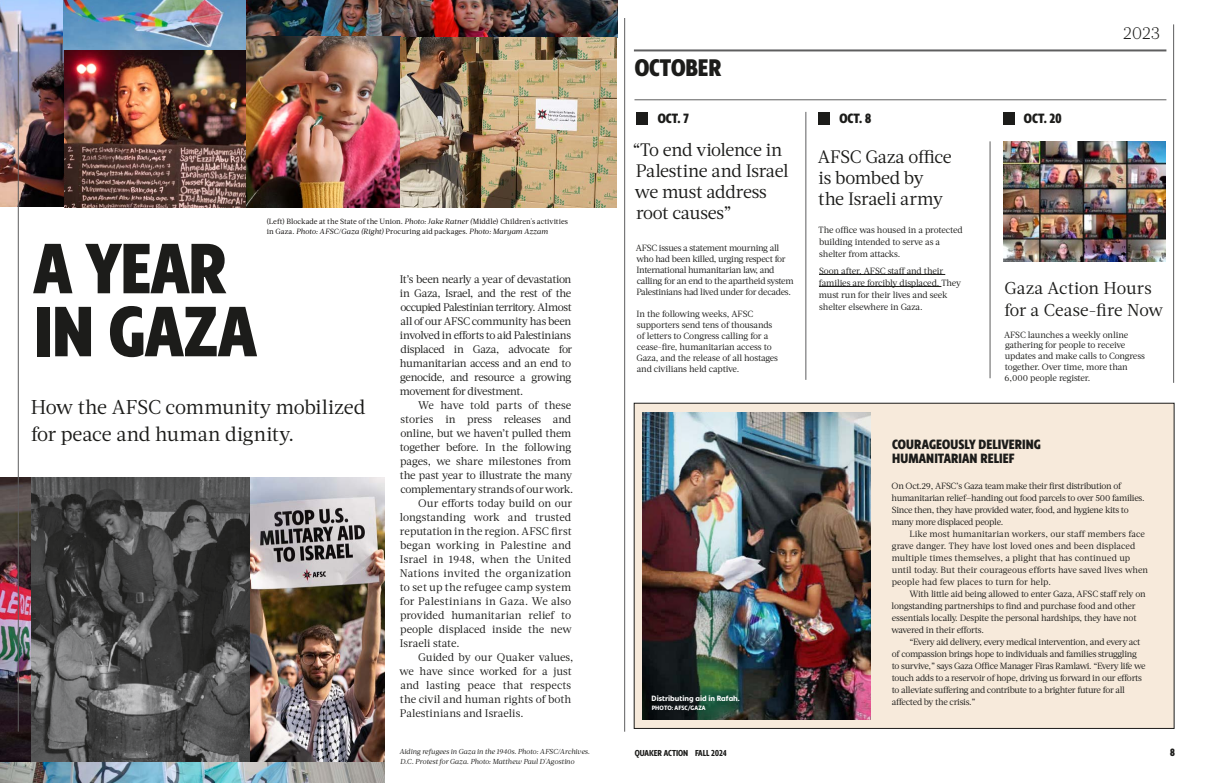
<style>
.page{position:relative;width:1206px;height:783px;background:#fff}
.page>*{position:absolute;margin:0;border:0;box-sizing:border-box;transform-origin:0 0}
.Body_Text{font:900 74px "Bonnie Condensed";letter-spacing:-.01em;color:#1c1c1a}
.Body_Text-2{font:900 25px "Bonnie Condensed";letter-spacing:-.005em;color:#1c1c1a}
.Body_Text-3{font:20px/26.4px "Acta";letter-spacing:-.005em;color:#1c1c1a}
.Body_Text-4{font:18px/21px "Acta";letter-spacing:-.015em;color:#1c1c1a}
.Body_Text-5{font:300 18px "Acta";color:#1c1c1a}
.Body_Text-6{font:17.2px/22px "Acta";color:#1c1c1a}
.Body_Text-7{font:900 14px "Bonnie Condensed";letter-spacing:.005em;color:#1c1c1a}
.Body_Text-8{font:11px/14px "Acta";letter-spacing:-.01em;color:#1c1c1a;text-align:justify}
.t1{font:900 11px "Bonnie Condensed";color:#1c1c1a}
.Body_Text-9{font:9px/12px "Acta";letter-spacing:-.025em;color:#1c1c1a}
.Body_Text-10{font:9px/12px "Acta";color:#1c1c1a}
.t2{font:700 9px "Bonnie Condensed";color:#1c1c1a}
.Body_Text-11{font:700 semi-condensed 8px "Bonnie";letter-spacing:.005em;color:#fff}
.Body_Text-12{font:7.5px/10px "Acta";color:#080504}
.Body_Text-13{font:italic 7.2px "Acta";letter-spacing:-.015em;color:#1c1c1a}
.Body_Text-14{font:700 semi-condensed 6.5px "Bonnie";letter-spacing:.005em;color:#fff}
.s1{font-style:italic}
</style>
<div class="page">
<div style="left:634px;top:403px;width:540px;height:325px;background:#f7eadb"></div>
<img style="left:30px;top:477px;width:220px;height:285px">
<img style="left:0;top:0;width:64px;height:207px">
<img style="left:250px;top:477px;width:135px;height:285px">
<img style="left:0;top:477px;width:30px;height:285px">
<img style="left:64px;top:49px;width:183px;height:158px">
<img style="left:63px;top:0;width:184px;height:49px">
<img style="left:246px;top:0;width:371px;height:38px">
<img style="left:247px;top:37px;width:153px;height:170px">
<img style="left:400px;top:38px;width:217px;height:169px">
<hr style="left:634px;top:49px;width:532px;height:2px;background:#5e5e5f">
<hr style="left:634px;top:100px;width:532px;height:1px;background:#5e5e5f">
<div style="left:636px;top:112px;width:12px;height:13px;background:#1c1c1a"></div>
<div style="left:1003px;top:112px;width:11px;height:13px;background:#1c1c1a"></div>
<div style="left:818px;top:112px;width:12px;height:13px;background:#1c1c1a"></div>
<hr style="left:806px;top:112px;width:1px;height:268px;background:#5e5e5f">
<hr style="left:990px;top:141px;width:1px;height:237px;background:#5e5e5f">
<hr style="left:1173px;top:24px;width:1px;height:359px;background:#5e5e5f">
<hr style="left:624px;top:18px;width:1px;height:714px;background:#5e5e5f">
<hr style="left:18px;top:24px;width:1px;height:708px;background:#5e5e5f">
<img style="left:1003px;top:141px;width:163px;height:120px">
<img style="left:643px;top:412px;width:227px;height:307px">
<hr style="left:819px;top:274px;width:126px;height:1px;background:#1c1c1a">
<hr style="left:819px;top:286px;width:122px;height:1px;background:#1c1c1a">
<img style="left:0;top:762px;width:385px;height:21px">
<p class="Body_Text-12" style="left:266px;top:216px;width:303px">(Left) Blockade at the State of the Union. <span class="s1">Photo: Jake Ratner (</span>Middle) Children's activities in Gaza. <span class="s1">Photo: AFSC/Gaza (Right)</span> Procuring aid packages. <span class="s1">Photo: Maryam Azzam</span></p>
<p class="Body_Text" style="left:33px;top:218px;width:194px">A YEAR</p>
<p class="Body_Text" style="left:34px;top:281px;width:224px">IN GAZA</p>
<p class="Body_Text-3" style="left:31px;top:394px;width:336px">How the AFSC community mobilized for peace and human dignity.</p>
<p class="Body_Text-8" style="left:400px;top:272px;width:174px">It’s been nearly a year of devastation in Gaza, Israel, and the rest of the occupied Palestinian territory. Almost all of our AFSC community has been involved in efforts to aid Palestinians displaced in Gaza, advocate for humanitarian access and an end to genocide, and resource a growing movement for divestment.</p>
<p class="Body_Text-8" style="left:400px;top:398px;width:175px;text-align:left;text-indent:18px">We have told parts of these stories in press releases and online, but we haven’t pulled them together before. In the following pages, we share milestones from the past year to illustrate the many complementary strands of our work.</p>
<p class="Body_Text-8" style="left:400px;top:496px;width:174px;text-indent:18px">Our efforts today build on our longstanding work and trusted reputation in the region. AFSC first began working in Palestine and Israel in 1948, when the United Nations invited the organization to set up the refugee camp system for Palestinians in Gaza. We also provided humanitarian relief to people displaced inside the new Israeli state.</p>
<p class="Body_Text-8" style="left:400px;top:650px;width:175px;text-align:left;text-indent:19px">Guided by our Quaker values, we have since worked for a just and lasting peace that respects the civil and human rights of both<br>Palestinians and Israelis.</p>
<p class="Body_Text-13" style="left:399px;top:748px;width:192px">Aiding refugees in Gaza in the 1940s. Photo: AFSC/Archives.</p>
<p class="Body_Text-13" style="left:400px;top:758px;width:176px">D.C. Protest for Gaza. Photo: Matthew Paul D'Agostino</p>
<p class="Body_Text-2" style="left:635px;top:51px;width:88px">OCTOBER</p>
<p class="Body_Text-7" style="left:658px;top:109px;width:33px">OCT. 7</p>
<p class="Body_Text-4" style="left:632px;top:139px;width:158px">“To end violence in<br>Palestine and Israel we must address root causes”</p>
<p class="Body_Text-9" style="left:636px;top:242px;width:159px;line-height:11px">AFSC issues a statement mourning all who had been killed, urging respect for International humanitarian law, and calling for an end to the apartheid system Palestinians had lived under for decades.</p>
<p class="Body_Text-9" style="left:637px;top:308px;width:137px;line-height:11px">In the following weeks, AFSC supporters send tens of thousands</p>
<p class="Body_Text-9" style="left:637px;top:330px;width:133px">of letters to Congress calling for a</p>
<p class="Body_Text-9" style="left:637px;top:341px;width:136px">cease-fire, humanitarian access to</p>
<p class="Body_Text-9" style="left:636px;top:352px;width:143px">Gaza, and the release of all hostages</p>
<p class="Body_Text-9" style="left:637px;top:363px;width:104px">and civilians held captive.</p>
<p class="Body_Text-7" style="left:839px;top:109px;width:33px">OCT. 8</p>
<p class="Body_Text-4" style="left:818px;top:146px;width:136px">AFSC Gaza office</p>
<p class="Body_Text-4" style="left:818px;top:167px;width:107px">is bombed by</p>
<p class="Body_Text-4" style="left:818px;top:188px;width:126px">the Israeli army</p>
<p class="Body_Text-9" style="left:819px;top:224px;width:146px">The office was housed in a protected building intended to serve as a shelter from attacks.</p>
<p class="Body_Text-9" style="left:819px;top:265px;width:144px">Soon after, AFSC staff and their families are forcibly displaced. They must run for their lives and seek shelter elsewhere in Gaza.</p>
<p class="Body_Text-7" style="left:1024px;top:109px;width:39px">OCT. 20</p>
<p class="Body_Text-5" style="left:1123px;top:23px;width:39px">2023</p>
<p class="Body_Text-6" style="left:1004px;top:277px;width:160px">Gaza Action Hours for a Cease-fire Now</p>
<p class="Body_Text-9" style="left:1004px;top:329px;width:126px;line-height:10.8px">AFSC launches a weekly online gathering for people to receive</p>
<p class="Body_Text-9" style="left:1005px;top:351px;width:142px;line-height:10.8px">updates and make calls to Congress together. Over time, more than</p>
<p class="Body_Text-9" style="left:1004px;top:372px;width:88px">6,000 people register.</p>
<p class="Body_Text-7" style="left:892px;top:434px;width:150px">COURAGEOUSLY DELIVERING</p>
<p class="Body_Text-7" style="left:892px;top:448px;width:124px">HUMANITARIAN RELIEF</p>
<p class="Body_Text-9" style="left:892px;top:480px;width:255px">On Oct.29, AFSC’s Gaza team make their first distribution of humanitarian relief—handing out food parcels to over 500 families.<br>Since then, they have provided water, food, and hygiene kits to many more displaced people.</p>
<p class="Body_Text-10" style="left:892px;top:528px;width:258px;text-indent:18px">Like most humanitarian workers, our staff members face grave danger. They have lost loved ones and been displaced multiple times themselves, a plight that has continued up until today. But their courageous efforts have saved lives when people had few places to turn for help.</p>
<p class="Body_Text-9" style="left:892px;top:588px;width:256px;text-indent:18px">With little aid being allowed to enter Gaza, AFSC staff rely on longstanding partnerships to find and purchase food and other essentials locally. Despite the personal hardships, they have not wavered in their efforts.</p>
<p class="Body_Text-9" style="left:892px;top:636px;width:255px;text-indent:18px">“Every aid delivery, every medical intervention, and every act of compassion brings hope to individuals and families struggling to survive,” says Gaza Office Manager Firas Ramlawi. “Every life we touch adds to a reservoir of hope, driving us forward in our efforts to alleviate suffering and contribute to a brighter future for all affected by the crisis.”</p>
<p class="Body_Text-11" style="left:652px;top:693px;width:90px">Distributing aid in Rafah.</p>
<p class="Body_Text-14" style="left:652px;top:704px;width:55px">PHOTO: AFSC/GAZA</p>
<p class="t2" style="left:635px;top:746px;width:94px">QUAKER ACTION FALL 2024</p>
<p class="t1" style="left:1170px;top:744px;width:6px">8</p>
</div>
